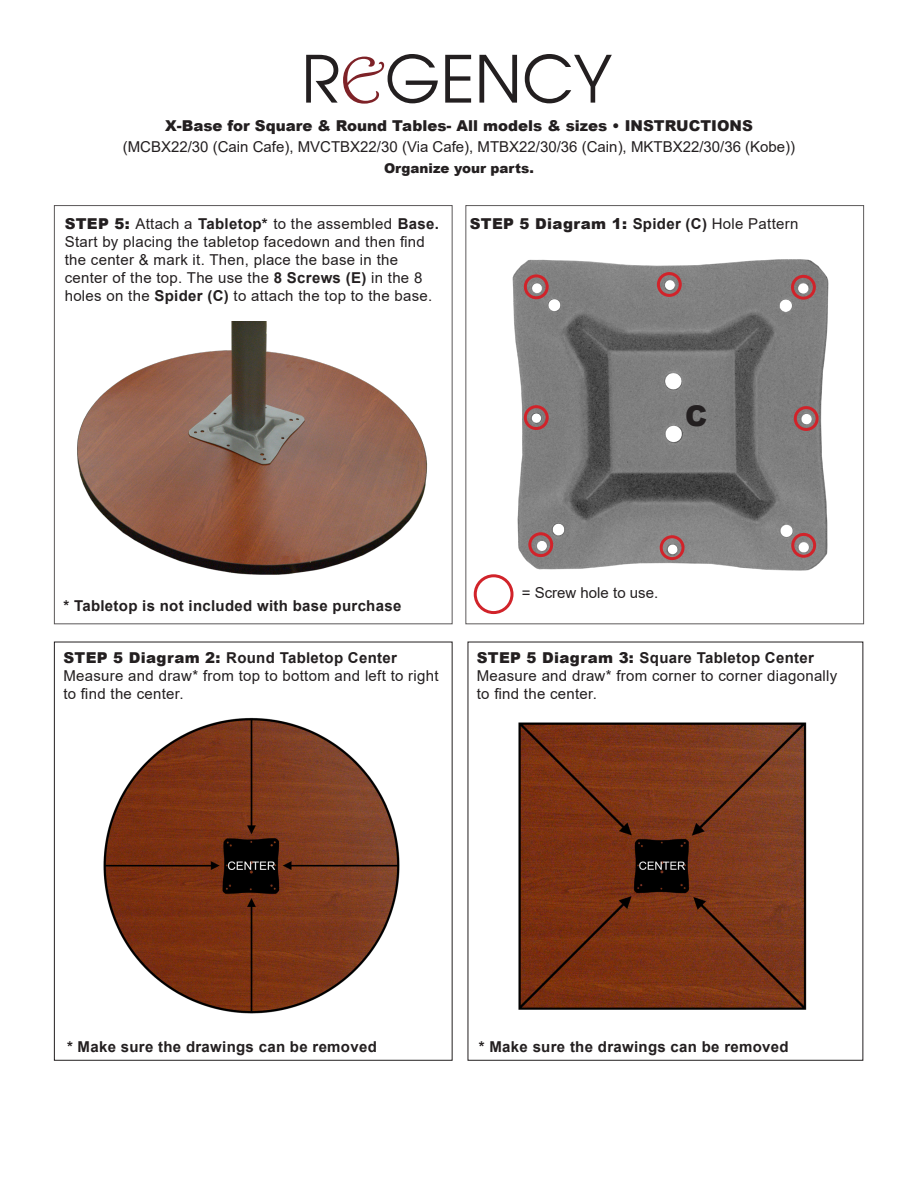
<style>
.page{position:relative;width:918px;height:1188px;background:#fff}
.page>*{position:absolute;margin:0;border:0;box-sizing:border-box;transform-origin:0 0}
.t1{font:900 28.5px "Arial";color:#231f20}
.t2{font:15px/18px "Arial";letter-spacing:.02em;color:#231f20}
.t3{font:700 15px "Arial";letter-spacing:.02em;color:#231f20}
.t4{font:15px "Arial";color:#231f20}
.t5{font:900 15px "Arial";color:#231f20}
.t6{font:900 15px "Arial";letter-spacing:.02em;color:#231f20}
.t7{font:900 13.5px "Arial";color:#231f20}
.s1{font-weight:900}
.s2{font-weight:700}
.s3{font-weight:400}
</style>
<div class="page">
<svg style="left:306px;top:54px;width:132px;height:50px"></svg>
<svg style="left:445px;top:55px;width:26px;height:48px"></svg>
<svg style="left:479px;top:55px;width:38px;height:48px"></svg>
<svg style="left:525px;top:54px;width:87px;height:49px"></svg>
<img style="left:103px;top:717px;width:297px;height:297px">
<img style="left:518px;top:722px;width:289px;height:288px">
<img style="left:77px;top:322px;width:351px;height:253px">
<img style="left:498px;top:259px;width:331px;height:316px">
<div style="left:657px;top:272px;width:25px;height:25px;border:3px solid #d1232a;border-radius:50%"></div>
<div style="left:660px;top:535px;width:25px;height:25px;border:3px solid #d1232a;border-radius:50%"></div>
<div style="left:791px;top:275px;width:25px;height:25px;border:3px solid #d1232a;border-radius:50%"></div>
<div style="left:791px;top:533px;width:25px;height:25px;border:3px solid #d1232a;border-radius:50%"></div>
<div style="left:794px;top:406px;width:25px;height:25px;border:3px solid #d1232a;border-radius:50%"></div>
<div style="left:524px;top:405px;width:25px;height:25px;border:3px solid #d1232a;border-radius:50%"></div>
<div style="left:524px;top:274px;width:25px;height:25px;border:3px solid #d1232a;border-radius:50%"></div>
<div style="left:528px;top:532px;width:25px;height:25px;border:3px solid #d1232a;border-radius:50%"></div>
<div style="left:474px;top:574px;width:40px;height:40px;border:3px solid #d1232a;border-radius:50%"></div>
<p class="t5" style="left:165px;top:115px;width:589px">X-Base for Square &amp; Round Tables- All models &amp; sizes • INSTRUCTIONS</p>
<p class="t4" style="left:123px;top:136px;width:674px">(MCBX22/30 (Cain Cafe), MVCTBX22/30 (Via Cafe), MTBX22/30/36 (Cain), MKTBX22/30/36 (Kobe))</p>
<p class="t7" style="left:384px;top:158px;width:151px">Organize your parts.</p>
<p class="t2" style="left:65px;top:214px;width:376px"><span class="s1">STEP 5:</span> Attach a <span class="s2">Tabletop*</span> to the assembled <span class="s2">Base.<br></span>Start by placing the tabletop facedown and then find the center &amp; mark it. Then, place the base in the center of the top. The use the <span class="s2">8 Screws (E)</span> in the 8 holes on the <span class="s2">Spider (C)</span> to attach the top to the base.</p>
<p class="t6" style="left:470px;top:212px;width:330px">STEP 5 Diagram 1: <span class="s2">Spider (C)</span> <span class="s3">Hole Pattern</span></p>
<p class="t1" style="left:685px;top:395px;width:24px">C</p>
<p class="t3" style="left:63px;top:596px;width:340px">* Tabletop is not included with base purchase</p>
<p class="t3" style="left:63px;top:648px;width:335px"><span class="s1">STEP 5 Diagram 2:</span> Round Tabletop Center</p>
<p class="t2" style="left:63px;top:667px;width:377px">Measure and draw* from top to bottom and left to right to find the center.</p>
<p class="t4" style="left:522px;top:582px;width:138px">= Screw hole to use.</p>
<p class="t3" style="left:477px;top:648px;width:339px"><span class="s1">STEP 5 Diagram 3:</span> Square Tabletop Center</p>
<p class="t2" style="left:477px;top:667px;width:362px">Measure and draw* from corner to corner diagonally to find the center.</p>
<p class="t3" style="left:67px;top:1037px;width:311px">* Make sure the drawings can be removed</p>
<p class="t3" style="left:479px;top:1037px;width:311px">* Make sure the drawings can be removed</p>
</div>
